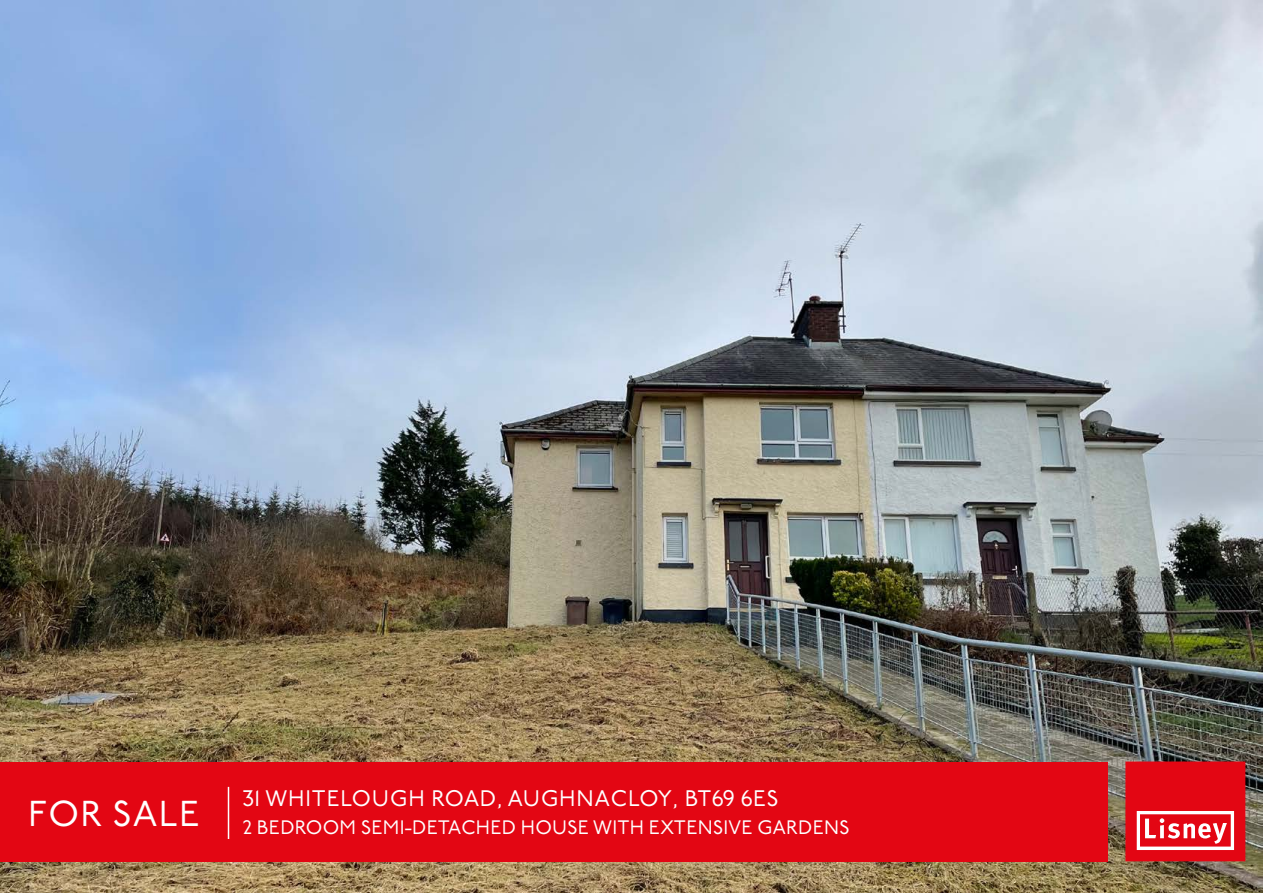
<style>
.page{position:relative;width:1263px;height:893px;background:#fff}
.page>*{position:absolute;margin:0;border:0;box-sizing:border-box;transform-origin:0 0}
.t1{font:36px "P22 Underground";letter-spacing:.04em;color:#fff}
.t2{font:22.5px "P22 Underground";letter-spacing:.04em;color:#fff}
.t3{font:19.5px "P22 Underground";letter-spacing:.015em;color:#fff}
</style>
<div class="page">
<img style="left:0;top:0;width:1263px;height:893px">
<svg style="left:1125px;top:761px;width:120px;height:100px;background:#e42631"></svg>
<div style="left:0;top:762px;width:1107px;height:100px;background:#e30613"></div>
<hr style="left:228px;top:787px;width:1px;height:52px;background:#fff">
<h1 class="t1" style="left:28px;top:794px;width:173px">FOR SALE</h1>
<p class="t2" style="left:243px;top:786px;width:537px">31 WHITELOUGH ROAD, AUGHNACLOY, BT69 6ES</p>
<p class="t3" style="left:243px;top:817px;width:608px">2 BEDROOM SEMI-DETACHED HOUSE WITH EXTENSIVE GARDENS</p>
</div>
